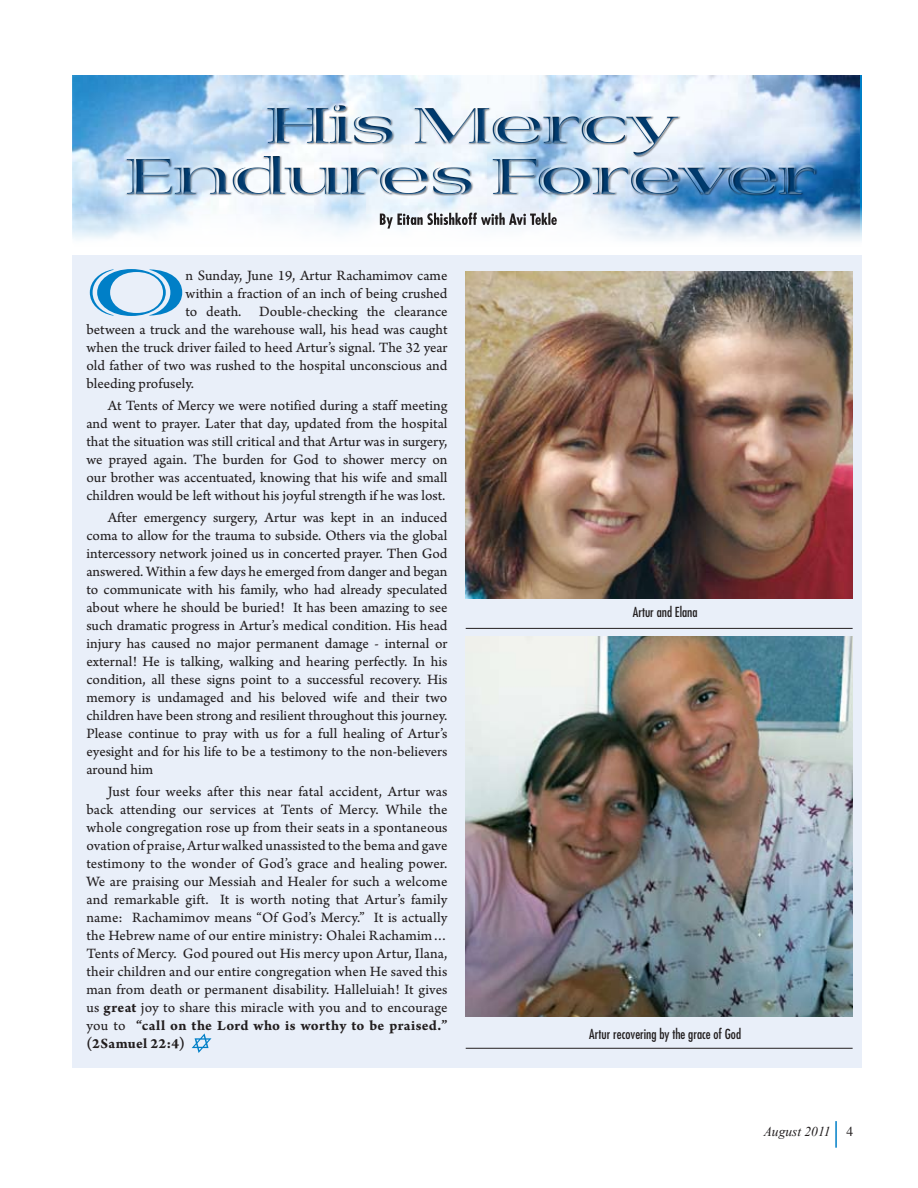
<style>
.page{position:relative;width:918px;height:1188px;background:#fff}
.page>*{position:absolute;margin:0;border:0;box-sizing:border-box;transform-origin:0 0}
.t1{font:67.35px "Viva Bold Extra Extended";color:#007fc7}
.t2{font:51px/51px "Viva Bold Extra Extended";color:#003a6d;text-align:center;scale:.88 1}
.t3{font:15px/18px "Arno Pro Sm Text";color:#221e1f;text-align:justify}
.t4{font:15px/18px "Arno Pro Bold Sm Text";letter-spacing:.02em;color:#221e1f}
.t5{font:condensed 13.5px "Futura";color:#221e1f}
.t6{font:italic 13.5px "Times New Roman";color:#221e1f}
.s1{font-family:"Arno Pro Bold Sm Text"}
.s2{font-family:"Arno Pro Sm Text"}
.s3{font-family:"Times";font-style:normal}
</style>
<div class="page">
<hr style="left:835px;top:1121px;width:2px;height:27px;background:#007fc7">
<div style="left:73px;top:255px;width:789px;height:813px;background:#e9eff9"></div>
<hr style="left:466px;top:1048px;width:387px;height:1px;background:#221e1f">
<hr style="left:466px;top:628px;width:387px;height:1px;background:#221e1f">
<svg style="left:192px;top:1033px;width:20px;height:20px"></svg>
<img style="left:466px;top:272px;width:387px;height:327px">
<img style="left:466px;top:637px;width:387px;height:379px">
<img style="left:73px;top:75px;width:786px;height:166px">
<div style="left:103px;top:89px;width:813px;height:126px;background:#221e1f;opacity:.46"></div>
<svg style="left:380px;top:213px;width:177px;height:16px"></svg>
<h2 class="t2" style="left:126px;top:101px;width:786px">His Mercy<br>Endures Forever</h2>
<h1 class="t1" style="left:86px;top:257px;width:101px">O</h1>
<p class="t3" style="left:186px;top:267px;width:263px">n Sunday, June 19, Artur Rachamimov came</p>
<p class="t3" style="left:186px;top:285px;width:263px">within a fraction of an inch of being crushed</p>
<p class="t3" style="left:186px;top:303px;width:263px">to death. Double-checking the clearance</p>
<p class="t3" style="left:86px;top:321px;width:363px">between a truck and the warehouse wall, his head was caught</p>
<p class="t3" style="left:86px;top:339px;width:363px">when the truck driver failed to heed Artur’s signal. The 32 year</p>
<p class="t3" style="left:86px;top:357px;width:363px">old father of two was rushed to the hospital unconscious and</p>
<p class="t3" style="left:86px;top:375px;width:109px">bleeding profusely.</p>
<p class="t3" style="left:86px;top:397px;width:363px;text-indent:21px">At Tents of Mercy we were notified during a staff meeting and went to prayer. Later that day, updated from the hospital that the situation was still critical and that Artur was in surgery, we prayed again. The burden for God to shower mercy on our brother was accentuated, knowing that his wife and small children would be left without his joyful strength if he was lost.</p>
<p class="t3" style="left:86px;top:509px;width:363px;text-indent:21px">After emergency surgery, Artur was kept in an induced coma to allow for the trauma to subside. Others via the global intercessory network joined us in concerted prayer. Then God answered. Within a few days he emerged from danger and began to communicate with his family, who had already speculated about where he should be buried! It has been amazing to see such dramatic progress in Artur’s medical condition. His head injury has caused no major permanent damage - internal or external! He is talking, walking and hearing perfectly. In his condition, all these signs point to a successful recovery. His memory is undamaged and his beloved wife and their two children have been strong and resilient throughout this journey.<br>Please continue to pray with us for a full healing of Artur’s eyesight and for his life to be a testimony to the non-believers around him</p>
<p class="t3" style="left:86px;top:784px;width:363px;text-indent:21px">Just four weeks after this near fatal accident, Artur was back attending our services at Tents of Mercy. While the whole congregation rose up from their seats in a spontaneous ovation of praise, Artur walked unassisted to the bema and gave testimony to the wonder of God’s grace and healing power.<br>We are praising our Messiah and Healer for such a welcome and remarkable gift. It is worth noting that Artur’s family name: Rachamimov means “Of God’s Mercy.” It is actually the Hebrew name of our entire ministry: Ohalei Rachamim… Tents of Mercy. God poured out His mercy upon Artur, Ilana, their children and our entire congregation when He saved this man from death or permanent disability. Halleluiah! It gives us <span class="s1">great</span> joy to share this miracle with you and to encourage</p>
<p class="t4" style="left:86px;top:1018px;width:363px"><span class="s2">you to</span> “call on the Lord who is worthy to be praised.” (2Samuel 22:4)</p>
<p class="t5" style="left:633px;top:604px;width:66px">Artur and Elana</p>
<p class="t5" style="left:589px;top:1026px;width:153px">Artur recovering by the grace of God</p>
<p class="t6" style="left:764px;top:1122px;width:91px">August 2011 <span class="s3">4</span></p>
</div>
